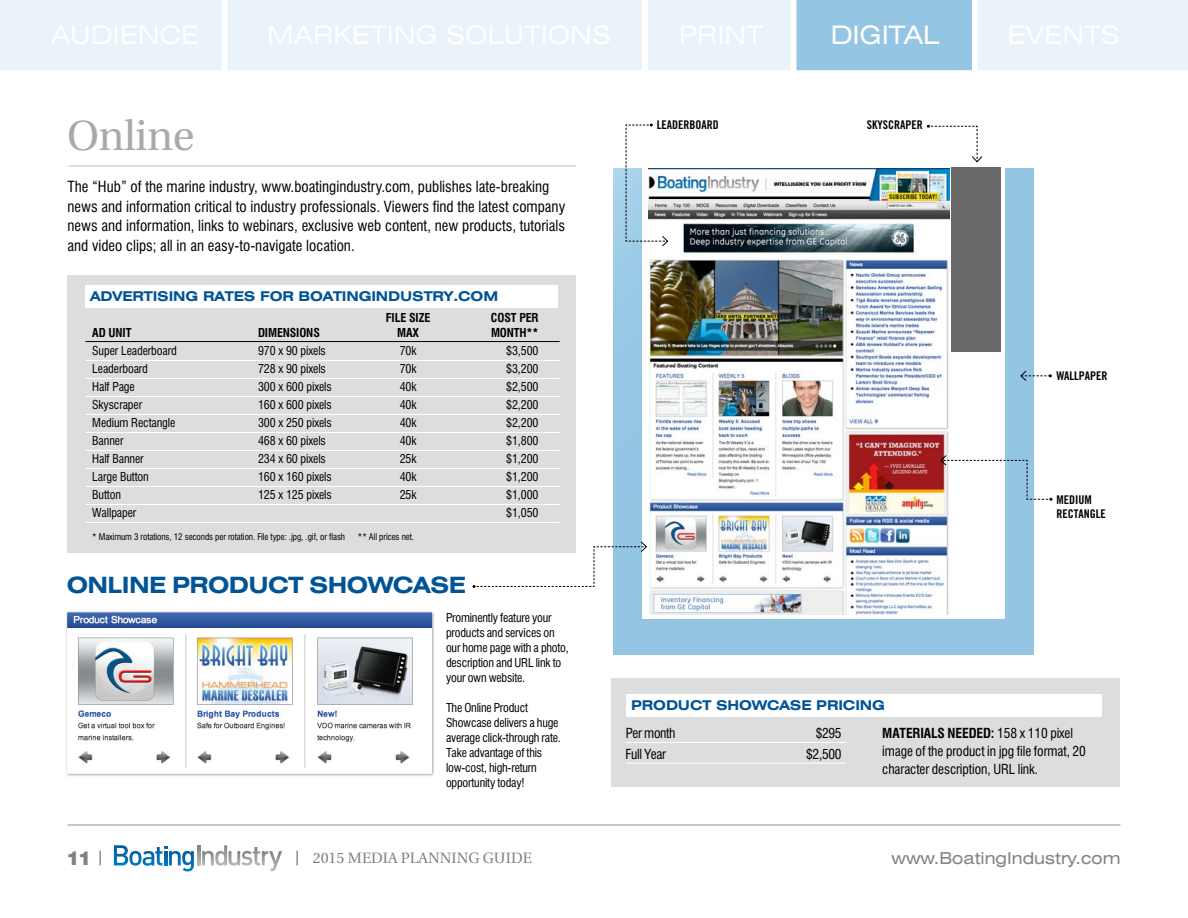
<style>
.page{position:relative;width:1188px;height:918px;background:#fff}
.page>*{position:absolute;margin:0;border:0;box-sizing:border-box;transform-origin:0 0}
.t1{font:42px "Utopia";letter-spacing:-.01em;color:#a7a9ac}
.t2{font:expanded 25.5px "Swiss 721 BT";color:#fff}
.t3{font:700 expanded 22.5px "Swiss 721 BT";letter-spacing:-.025em;color:#005496}
.t4{font:900 19.5px "Helten";color:#808285}
.t5{font:expanded 16.5px "Swiss 721 BT";color:#808285}
.t6{font:condensed 15px/19.5px "Swiss 721 BT";color:#000}
.t7{font:15px "Utopia";color:#808285}
.t8{font:condensed 13.5px/18px "Swiss 721 BT";letter-spacing:-.01em;color:#000}
.t9{font:700 expanded 13.5px/27.3px "Swiss 721 BT";letter-spacing:-.01em;color:#005496}
.t10{font:condensed 12px/15px "Swiss 721 BT";letter-spacing:-.01em;color:#000}
.t11{font:12px/14.4px "Trade Gothic Bold Cond Twenty";color:#000}
.t12{font:700 condensed 12px "Swiss 721 BT";letter-spacing:-.01em;color:#000}
.t13{font:condensed 9px "Swiss 721 BT";letter-spacing:-.01em;color:#000}
.s1{font-stretch:condensed;color:#000}
.s2{font-weight:400;font-stretch:condensed;color:#000}
.s3{font-family:"Helten";font-weight:900;font-size:19.5px}
</style>
<div class="page">
<svg style="left:197px;top:845px;width:3px;height:20px"></svg>
<svg style="left:202px;top:845px;width:80px;height:26px"></svg>
<svg style="left:114px;top:845px;width:80px;height:26px"></svg>
<hr style="left:68px;top:825px;width:1052px;height:1px;background:#939598">
<div style="left:611px;top:678px;width:508px;height:109px;background:#dcddde"></div>
<div style="left:68px;top:275px;width:508px;height:278px;background:#dcddde"></div>
<div style="left:86px;top:286px;width:472px;height:22px;background:#fff"></div>
<div style="left:626px;top:694px;width:476px;height:22px;background:#fff"></div>
<hr style="left:626px;top:742px;width:220px;height:1px;background:#fff">
<hr style="left:626px;top:763px;width:220px;height:1px;background:#fff">
<hr style="left:86px;top:341px;width:474px;height:1px;background:#000">
<hr style="left:86px;top:360px;width:474px;height:1px;background:#fff">
<hr style="left:86px;top:378px;width:474px;height:1px;background:#fff">
<hr style="left:86px;top:396px;width:474px;height:1px;background:#fff">
<hr style="left:86px;top:414px;width:474px;height:1px;background:#fff">
<hr style="left:86px;top:432px;width:474px;height:1px;background:#fff">
<hr style="left:86px;top:450px;width:474px;height:1px;background:#fff">
<hr style="left:86px;top:468px;width:474px;height:1px;background:#fff">
<hr style="left:86px;top:486px;width:474px;height:1px;background:#fff">
<hr style="left:86px;top:504px;width:474px;height:1px;background:#fff">
<hr style="left:86px;top:522px;width:474px;height:1px;background:#fff">
<div style="left:0;top:0;width:1188px;height:75px;background:#94c5e3"></div>
<div style="left:790px;top:0;width:6px;height:72px;background:#fff"></div>
<div style="left:0;top:70px;width:1188px;height:6px;background:#fff"></div>
<div style="left:0;top:0;width:794px;height:81px;background:linear-gradient(to bottom,#e5f1f8,#f3f9fc)"></div>
<div style="left:972px;top:0;width:216px;height:81px;background:linear-gradient(to bottom,#e5f1f8,#f3f9fc)"></div>
<div style="left:613px;top:168px;width:420px;height:486px;background:linear-gradient(to right,#95c6e3,#94c5e3)"></div>
<div style="left:643px;top:156px;width:362px;height:463px;background:#fff"></div>
<img style="left:649px;top:169px;width:301px;height:446px">
<img style="left:66px;top:611px;width:369px;height:165px">
<svg style="left:625px;top:124px;width:44px;height:123px"></svg>
<div style="left:952px;top:168px;width:49px;height:184px;background:#696969"></div>
<svg style="left:927px;top:125px;width:56px;height:38px"></svg>
<svg style="left:940px;top:454px;width:112px;height:47px"></svg>
<svg style="left:1020px;top:370px;width:32px;height:12px"></svg>
<svg style="left:472px;top:541px;width:175px;height:47px"></svg>
<hr style="left:69px;top:165px;width:507px;height:2px;background:#d1d3d4">
<h2 class="t2" style="left:51px;top:20px;width:150px">AUDIENCE</h2>
<h2 class="t2" style="left:267px;top:20px;width:345px">MARKETING SOLUTIONS</h2>
<h2 class="t2" style="left:679px;top:20px;width:85px">PRINT</h2>
<h2 class="t2" style="left:831px;top:20px;width:110px">DIGITAL</h2>
<h2 class="t2" style="left:1008px;top:20px;width:114px">EVENTS</h2>
<h1 class="t1" style="left:67px;top:113px;width:129px">Online</h1>
<p class="t6" style="left:68px;top:177px;width:499px">The “Hub” of the marine industry, www.boatingindustry.com, publishes late-breaking news and information critical to industry professionals. Viewers find the latest company news and information, links to webinars, exclusive web content, new products, tutorials and video clips; all in an easy-to-navigate location.</p>
<p class="t9" style="left:90px;top:283px;width:409px">ADVERTISING RATES FOR BOATINGINDUSTRY.COM</p>
<p class="t12" style="left:386px;top:311px;width:46px">FILE SIZE</p>
<p class="t12" style="left:491px;top:311px;width:49px">COST PER</p>
<p class="t12" style="left:92px;top:326px;width:41px">AD UNIT</p>
<p class="t12" style="left:258px;top:326px;width:63px">DIMENSIONS</p>
<p class="t12" style="left:397px;top:326px;width:23px">MAX</p>
<p class="t12" style="left:491px;top:326px;width:49px">MONTH**</p>
<p class="t10" style="left:92px;top:344px;width:86px">Super Leaderboard</p>
<p class="t10" style="left:258px;top:344px;width:69px">970 x 90 pixels</p>
<p class="t10" style="left:400px;top:344px;width:18px">70k</p>
<p class="t10" style="left:506px;top:344px;width:34px">$3,500</p>
<p class="t10" style="left:92px;top:362px;width:57px">Leaderboard</p>
<p class="t10" style="left:258px;top:362px;width:69px">728 x 90 pixels</p>
<p class="t10" style="left:400px;top:362px;width:18px">70k</p>
<p class="t10" style="left:506px;top:362px;width:34px">$3,200</p>
<p class="t10" style="left:92px;top:380px;width:44px">Half Page</p>
<p class="t10" style="left:258px;top:380px;width:75px">300 x 600 pixels</p>
<p class="t10" style="left:400px;top:380px;width:18px">40k</p>
<p class="t10" style="left:506px;top:380px;width:34px">$2,500</p>
<p class="t10" style="left:92px;top:398px;width:51px">Skyscraper</p>
<p class="t10" style="left:258px;top:398px;width:75px">160 x 600 pixels</p>
<p class="t10" style="left:400px;top:398px;width:18px">40k</p>
<p class="t10" style="left:506px;top:398px;width:34px">$2,200</p>
<p class="t10" style="left:92px;top:416px;width:85px">Medium Rectangle</p>
<p class="t10" style="left:258px;top:416px;width:75px">300 x 250 pixels</p>
<p class="t10" style="left:400px;top:416px;width:18px">40k</p>
<p class="t10" style="left:506px;top:416px;width:34px">$2,200</p>
<p class="t10" style="left:92px;top:434px;width:33px">Banner</p>
<p class="t10" style="left:258px;top:434px;width:69px">468 x 60 pixels</p>
<p class="t10" style="left:400px;top:434px;width:18px">40k</p>
<p class="t10" style="left:506px;top:434px;width:34px">$1,800</p>
<p class="t10" style="left:92px;top:452px;width:53px">Half Banner</p>
<p class="t10" style="left:258px;top:452px;width:69px">234 x 60 pixels</p>
<p class="t10" style="left:400px;top:452px;width:18px">25k</p>
<p class="t10" style="left:506px;top:452px;width:34px">$1,200</p>
<p class="t10" style="left:92px;top:470px;width:58px">Large Button</p>
<p class="t10" style="left:258px;top:470px;width:75px">160 x 160 pixels</p>
<p class="t10" style="left:400px;top:470px;width:18px">40k</p>
<p class="t10" style="left:506px;top:470px;width:34px">$1,200</p>
<p class="t10" style="left:92px;top:488px;width:30px">Button</p>
<p class="t10" style="left:258px;top:488px;width:75px">125 x 125 pixels</p>
<p class="t10" style="left:400px;top:488px;width:18px">25k</p>
<p class="t10" style="left:506px;top:488px;width:34px">$1,000</p>
<p class="t10" style="left:92px;top:506px;width:46px">Wallpaper</p>
<p class="t10" style="left:506px;top:506px;width:34px">$1,050</p>
<p class="t13" style="left:92px;top:531px;width:254px">* Maximum 3 rotations, 12 seconds per rotation. File type: .jpg, .gif, or flash</p>
<p class="t13" style="left:358px;top:531px;width:58px">** All prices net.</p>
<h3 class="t3" style="left:67px;top:571px;width:401px">ONLINE PRODUCT SHOWCASE</h3>
<p class="t11" style="left:657px;top:117px;width:63px">LEADERBOARD</p>
<p class="t11" style="left:867px;top:117px;width:57px">SKYSCRAPER</p>
<p class="t11" style="left:1057px;top:368px;width:52px">WALLPAPER</p>
<p class="t11" style="left:1057px;top:492px;width:51px">MEDIUM<br>RECTANGLE</p>
<p class="t10" style="left:446px;top:610px;width:124px">Prominently feature your products and services on our home page with a photo, description and URL link to your own website.</p>
<p class="t10" style="left:446px;top:700px;width:116px">The Online Product<br>Showcase delivers a huge average click-through rate.<br>Take advantage of this low-cost, high-return opportunity today!</p>
<p class="t9" style="left:882px;top:692px;width:192px;text-indent:-251px">PRODUCT SHOWCASE PRICING<br><span class="s1">MATERIALS NEEDED:</span> <span class="s2">158 x 110 pixel</span></p>
<p class="t8" style="left:626px;top:724px;width:51px">Per month</p>
<p class="t8" style="left:816px;top:724px;width:27px">$295</p>
<p class="t8" style="left:626px;top:745px;width:42px">Full Year</p>
<p class="t8" style="left:806px;top:745px;width:37px">$2,500</p>
<p class="t8" style="left:882px;top:742px;width:205px">image of the product in jpg file format, 20 character description, URL link.</p>
<h3 class="t4" style="left:68px;top:846px;width:37px">11 |</h3>
<p class="t7" style="left:295px;top:849px;width:238px"><span class="s3">|</span> 2015 MEDIA PLANNING GUIDE</p>
<h3 class="t5" style="left:891px;top:848px;width:231px">www.BoatingIndustry.com</h3>
</div>
